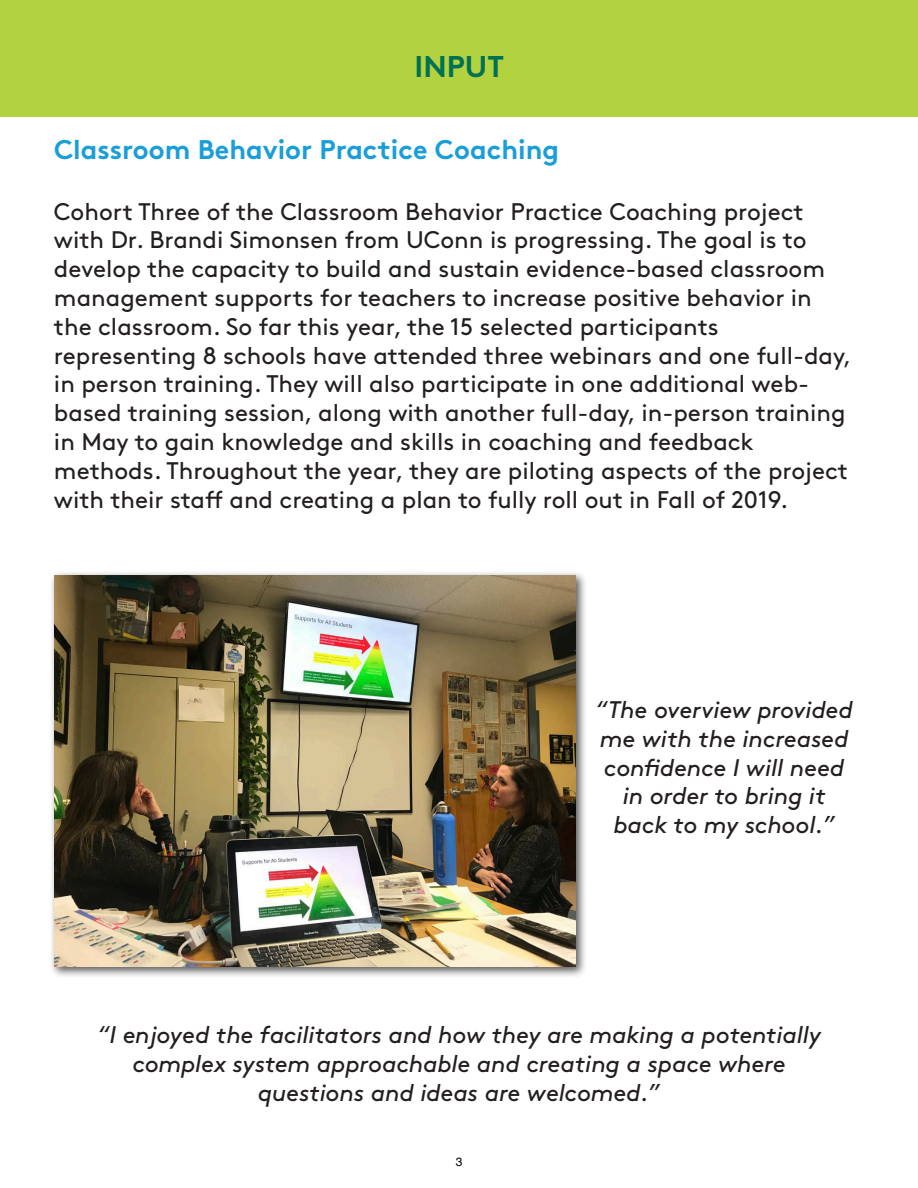
<style>
.page{position:relative;width:918px;height:1188px;background:#fff}
.page>*{position:absolute;margin:0;border:0;box-sizing:border-box;transform-origin:0 0}
.t1{font:700 30px "Brown Pro";color:#007155}
.t2{font:700 27px "Brown Pro";color:#199eda}
.t3{font:24px/28.8px "Brown Pro";color:#231f20}
.t4{font:italic 24px/28.8px "Brown Pro";letter-spacing:-.005em;color:#231f20;text-align:center}
.t5{font:12px "Helvetica";color:#000}
</style>
<div class="page">
<div style="left:0;top:0;width:918px;height:117px;background:#b2d23f"></div>
<div style="left:49px;top:570px;width:538px;height:408px;background:#231f20;opacity:.75"></div>
<img style="left:54px;top:575px;width:522px;height:392px">
<p class="t1" style="left:415px;top:42px;width:91px">INPUT</p>
<p class="t2" style="left:54px;top:128px;width:507px">Classroom Behavior Practice Coaching</p>
<p class="t3" style="left:54px;top:195px;width:799px">Cohort Three of the Classroom Behavior Practice Coaching project with Dr. Brandi Simonsen from UConn is progressing. The goal is to develop the capacity to build and sustain evidence-based classroom management supports for teachers to increase positive behavior in the classroom. So far this year, the 15 selected participants representing 8 schools have attended three webinars and one full-day, in person training. They will also participate in one additional web&shy;based training session, along with another full-day, in-person training in May to gain knowledge and skills in coaching and feedback methods. Throughout the year, they are piloting aspects of the project with their staff and creating a plan to fully roll out in Fall of 2019.</p>
<p class="t4" style="left:595px;top:693px;width:259px">“The overview provided me with the increased confidence I will need in order to bring it back to my school.”</p>
<p class="t4" style="left:97px;top:1019px;width:726px">“I enjoyed the facilitators and how they are making a potentially complex system approachable and creating a space where questions and ideas are welcomed.”</p>
<p class="t5" style="left:456px;top:1157px;width:8px">3</p>
</div>
